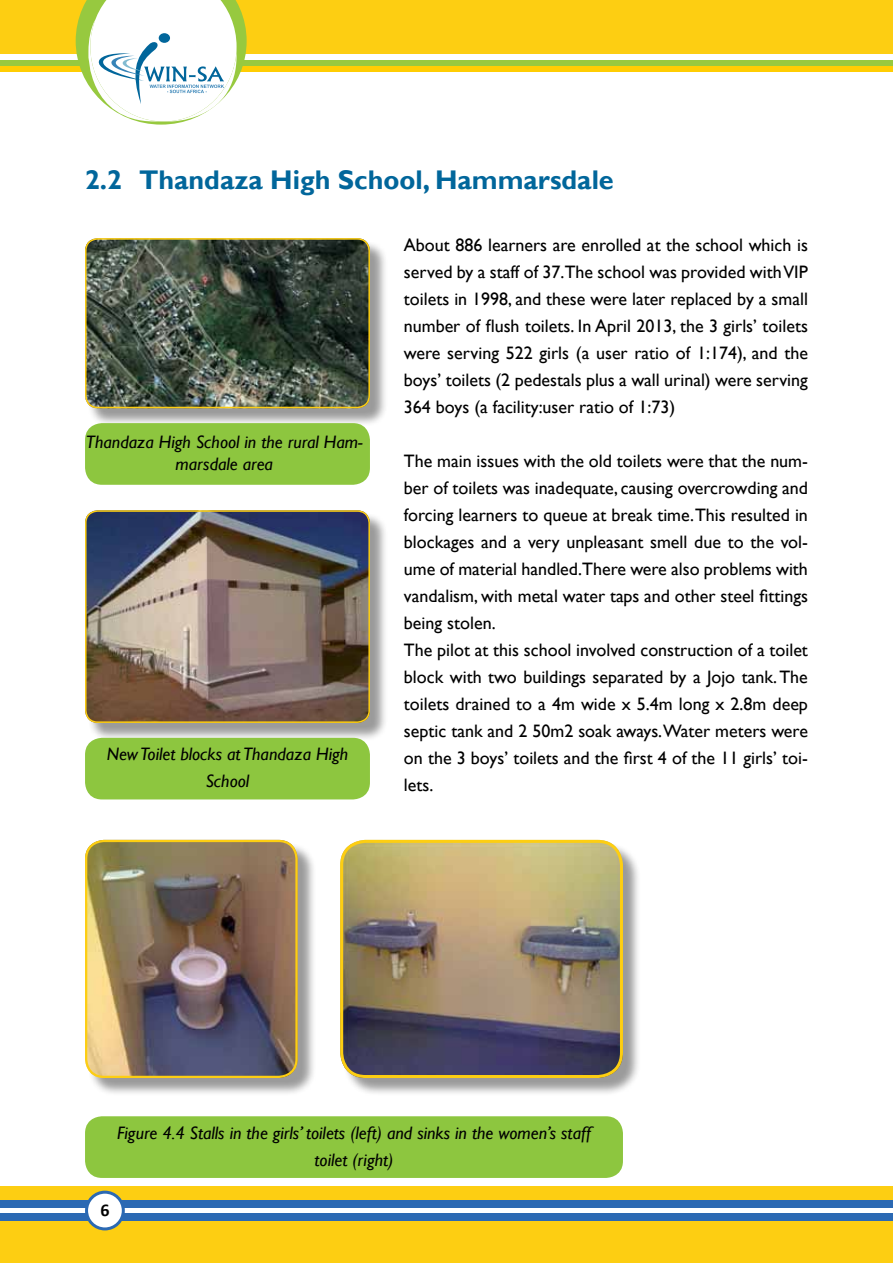
<style>
.page{position:relative;width:893px;height:1263px;background:#fff}
.page>*{position:absolute;margin:0;border:0;box-sizing:border-box;transform-origin:0 0}
.t1{font:700 27px "Gill Sans";color:#01669b}
.t2{font:19.5px "Arial Rounded MT Bold";color:#000}
.t3{font:18px/27px "Gill Sans";color:#000;text-align:justify}
.t4{font:italic 18px/27px "Gill Sans";color:#000;text-align:center}
.s1{font-family:"Calibri";font-weight:700;font-size:18px}
</style>
<div class="page">
<div style="left:87px;top:240px;width:302px;height:187px;background:#000;opacity:.4"></div>
<img style="left:85px;top:238px;width:285px;height:170px">
<div style="left:85px;top:238px;width:285px;height:170px;border:2px solid #fdce12;border-radius:12px"></div>
<div style="left:0;top:0;width:893px;height:53px;background:#fdce12"></div>
<div style="left:0;top:60px;width:893px;height:6px;background:#97c93f"></div>
<div style="left:0;top:66px;width:893px;height:5px;background:#ffcd03"></div>
<svg style="left:76px;top:0;width:171px;height:125px"></svg>
<img style="left:88px;top:21px;width:148px;height:100px">
<div style="left:0;top:1186px;width:893px;height:77px;background:#fdce12"></div>
<div style="left:0;top:1200px;width:893px;height:7px;background:#2b69b3"></div>
<div style="left:0;top:1207px;width:893px;height:6px;background:#fff"></div>
<div style="left:0;top:1213px;width:893px;height:8px;background:#2b69b3"></div>
<div style="left:87px;top:1192px;width:36px;height:37px;background:#fff;border-radius:50%"></div>
<div style="left:85px;top:1191px;width:40px;height:39px;border:3px solid #2b69b3;border-radius:50%"></div>
<div style="left:85px;top:423px;width:285px;height:62px;background:#8dc63f;border-radius:17px"></div>
<div style="left:87px;top:512px;width:302px;height:229px;background:#000;opacity:.4"></div>
<img style="left:85px;top:510px;width:285px;height:213px">
<div style="left:85px;top:510px;width:285px;height:213px;border:2px solid #fdce12;border-radius:12px"></div>
<div style="left:85px;top:738px;width:285px;height:61px;background:#8dc63f;border-radius:17px"></div>
<div style="left:87px;top:842px;width:229px;height:254px;background:#000;opacity:.4"></div>
<img style="left:85px;top:840px;width:213px;height:238px">
<div style="left:85px;top:840px;width:213px;height:238px;border:2px solid #fdce12;border-radius:18px"></div>
<div style="left:342px;top:842px;width:300px;height:254px;background:#000;opacity:.4"></div>
<img style="left:340px;top:840px;width:283px;height:238px">
<div style="left:340px;top:840px;width:283px;height:238px;border:3px solid #fdce12;border-radius:24px"></div>
<div style="left:85px;top:1116px;width:538px;height:62px;background:#8dc63f;border-radius:17px"></div>
<h1 class="t1" style="left:85px;top:163px;width:530px">2.2 Thandaza High School, Hammarsdale</h1>
<p class="t4" style="left:86px;top:432px;width:278px;line-height:21.6px">Thandaza High School in the rural Ham&shy;marsdale area</p>
<p class="t4" style="left:107px;top:740px;width:243px">New Toilet blocks at Thandaza High<br>School</p>
<p class="t3" style="left:404px;top:231px;width:405px">About 886 learners are enrolled at the school which is served by a staff of 37.The school was provided with VIP toilets in 1998, and these were later replaced by a small number of flush toilets. In April 2013, the 3 girls’ toilets were serving 522 girls (a user ratio of 1:174), and the boys’ toilets (2 pedestals plus a wall urinal) were serving 364 boys (a facility:user ratio of 1:73)</p>
<p class="t3" style="left:404px;top:447px;width:405px;text-align:left">The main issues with the old toilets were that the num&shy;ber of toilets was inadequate, causing overcrowding and forcing learners to queue at break time.This resulted in blockages and a very unpleasant smell due to the vol&shy;ume of material handled.There were also problems with vandalism, with metal water taps and other steel fittings being stolen.<br>The pilot at this school involved construction of a toilet block with two buildings separated by a Jojo tank. The toilets drained to a 4m wide x 5.4m long x 2.8m deep septic tank and 2 50m2 soak aways.Water meters were on the 3 boys’ toilets and the first 4 of the 11 girls’ toi&shy;lets.</p>
<p class="t4" style="left:117px;top:1120px;width:475px">Figure 4.4 Stalls in the girls’ toilets (left) and sinks in the women’s staff toilet (right)</p>
<p class="t2" style="left:88px;top:1199px;width:23px">2<span class="s1">6</span></p>
</div>
